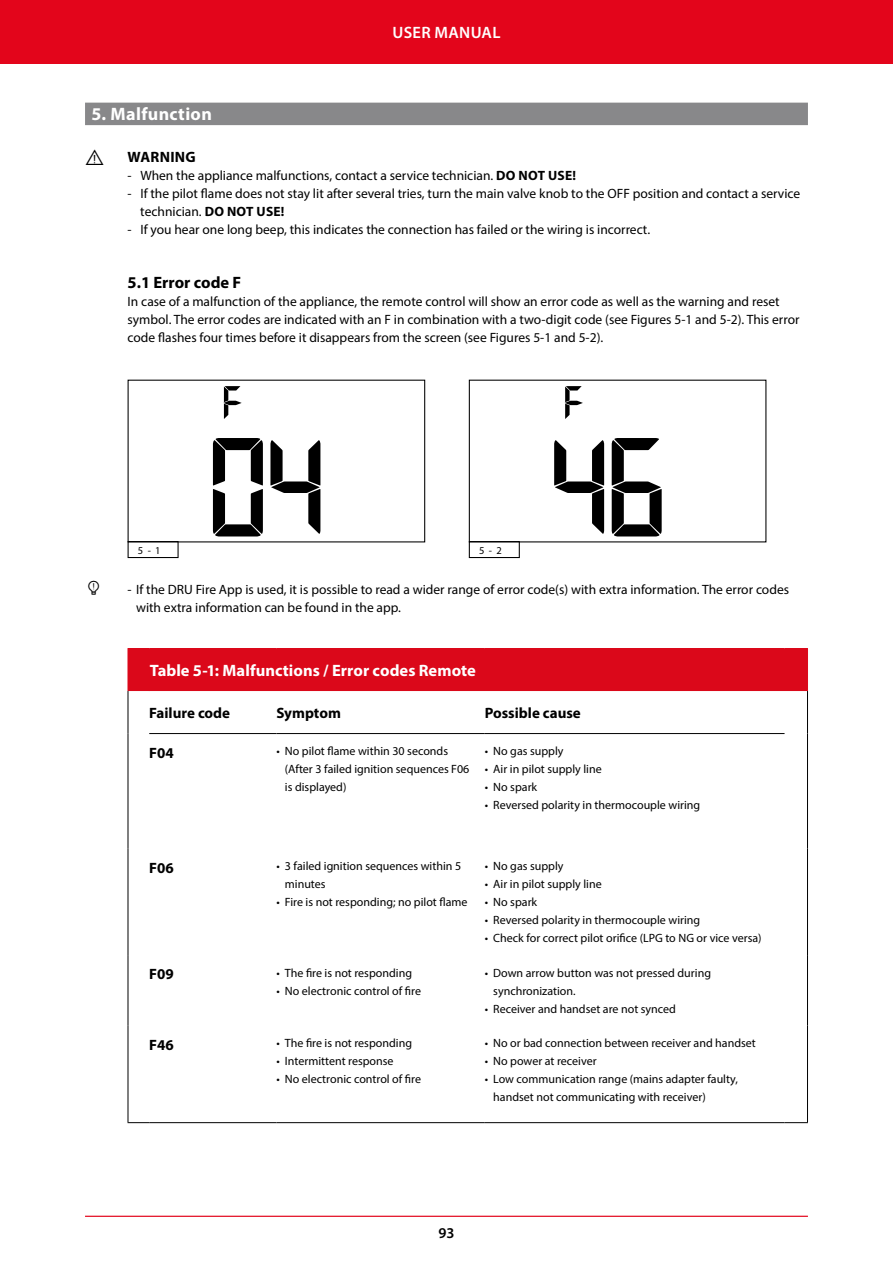
<style>
.page{position:relative;width:893px;height:1263px;background:#fff}
.page>*{position:absolute;margin:0;border:0;box-sizing:border-box;transform-origin:0 0}
.t1{font:700 18px "Myriad Pro";letter-spacing:.02em;color:#fff}
.t2{font:700 16.5px "Myriad Pro";color:#fff}
.t3{font:700 16.5px "Myriad Pro";color:#000}
.t4{font:600 16.5px "Myriad Pro";letter-spacing:.02em;color:#fff}
._1e_kolom{font:700 15px "Myriad Pro";color:#000}
.Danger_Warning_Caution_Notice{font:700 15px "Myriad Pro";letter-spacing:.02em;color:#000}
.t5{font:600 15px "Myriad Pro";color:#000}
.Paragraaf{font:13.5px/18px "Myriad Pro";color:#000}
.Platte_tekst_met_Icoon_Bullits{font:13.5px/18px "Myriad Pro";color:#000}
.Platte_tekst_-_Icoon___Bullits{font:13.5px/18px "Myriad Pro";color:#000}
.t6{font:12px/18px "Myriad Pro";color:#000}
.t7{font:10.5px "Myriad Pro";color:#000}
.s1{font-weight:700}
</style>
<div class="page">
<div style="left:0;top:0;width:893px;height:64px;background:#e3051b"></div>
<hr style="left:85px;top:1216px;width:723px;height:1px;background:#e3051b">
<div style="left:85px;top:103px;width:723px;height:22px;background:#88888a"></div>
<svg style="left:223px;top:386px;width:19px;height:33px"></svg>
<svg style="left:270px;top:440px;width:50px;height:94px"></svg>
<svg style="left:213px;top:438px;width:50px;height:98px"></svg>
<div style="left:128px;top:541px;width:51px;height:17px;border:1px solid #000"></div>
<svg style="left:565px;top:386px;width:18px;height:33px"></svg>
<svg style="left:612px;top:438px;width:50px;height:98px"></svg>
<svg style="left:554px;top:440px;width:50px;height:94px"></svg>
<div style="left:469px;top:541px;width:51px;height:17px;border:1px solid #000"></div>
<div style="left:128px;top:648px;width:680px;height:43px;background:#db081a"></div>
<hr style="left:807px;top:649px;width:1px;height:42px;background:#db081a">
<hr style="left:276px;top:1122px;width:209px;height:1px;background:#000">
<hr style="left:485px;top:1122px;width:299px;height:1px;background:#000">
<hr style="left:149px;top:733px;width:127px;height:1px;background:#000">
<hr style="left:276px;top:733px;width:209px;height:1px;background:#000">
<hr style="left:485px;top:733px;width:299px;height:1px;background:#000">
<hr style="left:128px;top:733px;width:1px;height:115px;background:#000">
<hr style="left:128px;top:848px;width:1px;height:107px;background:#000">
<hr style="left:128px;top:955px;width:1px;height:71px;background:#000">
<hr style="left:128px;top:691px;width:1px;height:42px;background:#000">
<hr style="left:807px;top:691px;width:1px;height:42px;background:#000">
<hr style="left:128px;top:1026px;width:1px;height:96px;background:#000">
<svg style="left:128px;top:1122px;width:21px;height:1px"></svg>
<hr style="left:149px;top:1122px;width:127px;height:1px;background:#000">
<hr style="left:807px;top:733px;width:1px;height:115px;background:#000">
<hr style="left:807px;top:848px;width:1px;height:107px;background:#000">
<hr style="left:807px;top:955px;width:1px;height:71px;background:#000">
<hr style="left:807px;top:1026px;width:1px;height:96px;background:#000">
<svg style="left:784px;top:1122px;width:24px;height:1px"></svg>
<h2 class="t4" style="left:392px;top:22px;width:110px">USER MANUAL</h2>
<p class="t1" style="left:91px;top:102px;width:122px">5. Malfunction</p>
<p class="Danger_Warning_Caution_Notice" style="left:128px;top:147px;width:70px">WARNING</p>
<p class="Platte_tekst_met_Icoon_Bullits" style="left:128px;top:166px;width:450px">- When the appliance malfunctions, contact a service technician. <span class="s1">DO NOT USE!</span></p>
<p class="Platte_tekst_met_Icoon_Bullits" style="left:140px;top:184px;width:661px;text-indent:-13px">- If the pilot flame does not stay lit after several tries, turn the main valve knob to the OFF position and contact a service technician. <span class="s1">DO NOT USE!</span></p>
<p class="Platte_tekst_met_Icoon_Bullits" style="left:128px;top:220px;width:524px">- If you hear one long beep, this indicates the connection has failed or the wiring is incorrect.</p>
<p class="t3" style="left:128px;top:272px;width:115px">5.1 Error code F</p>
<p class="Paragraaf" style="left:128px;top:292px;width:673px">In case of a malfunction of the appliance, the remote control will show an error code as well as the warning and reset symbol. The error codes are indicated with an F in combination with a two-digit code (see Figures 5-1 and 5-2). This error code flashes four times before it disappears from the screen (see Figures 5-1 and 5-2).</p>
<p class="t7" style="left:138px;top:543px;width:24px">5 - 1</p>
<p class="t7" style="left:479px;top:543px;width:24px">5 - 2</p>
<p class="Platte_tekst_-_Icoon___Bullits" style="left:136px;top:580px;width:654px;text-indent:-8px">- If the DRU Fire App is used, it is possible to read a wider range of error code(s) with extra information. The error codes with extra information can be found in the app.</p>
<p class="t2" style="left:150px;top:660px;width:328px">Table 5-1: Malfunctions / Error codes Remote</p>
<p class="_1e_kolom" style="left:149px;top:703px;width:82px">Failure code</p>
<p class="_1e_kolom" style="left:276px;top:703px;width:66px">Symptom</p>
<p class="_1e_kolom" style="left:485px;top:703px;width:98px">Possible cause</p>
<p class="_1e_kolom" style="left:149px;top:743px;width:26px">F04</p>
<p class="t6" style="left:285px;top:742px;width:186px;text-indent:-9px">• No pilot flame within 30 seconds (After 3 failed ignition sequences F06 is displayed)</p>
<p class="t6" style="left:485px;top:742px;width:80px">• No gas supply</p>
<p class="t6" style="left:485px;top:760px;width:119px">• Air in pilot supply line</p>
<p class="t6" style="left:485px;top:778px;width:54px">• No spark</p>
<p class="t6" style="left:485px;top:796px;width:217px">• Reversed polarity in thermocouple wiring</p>
<p class="_1e_kolom" style="left:149px;top:858px;width:26px">F06</p>
<p class="t6" style="left:285px;top:857px;width:178px;text-indent:-9px">• 3 failed ignition sequences within 5 minutes</p>
<p class="t6" style="left:276px;top:893px;width:193px">• Fire is not responding; no pilot flame</p>
<p class="_1e_kolom" style="left:149px;top:964px;width:26px">F09</p>
<p class="t6" style="left:276px;top:964px;width:137px">• The fire is not responding</p>
<p class="t6" style="left:276px;top:982px;width:146px">• No electronic control of fire</p>
<p class="_1e_kolom" style="left:149px;top:1035px;width:26px">F46</p>
<p class="t6" style="left:276px;top:1034px;width:137px">• The fire is not responding</p>
<p class="t6" style="left:276px;top:1052px;width:119px">• Intermittent response</p>
<p class="t6" style="left:276px;top:1070px;width:146px">• No electronic control of fire</p>
<p class="t6" style="left:485px;top:857px;width:80px">• No gas supply</p>
<p class="t6" style="left:485px;top:875px;width:119px">• Air in pilot supply line</p>
<p class="t6" style="left:485px;top:893px;width:54px">• No spark</p>
<p class="t6" style="left:485px;top:911px;width:217px">• Reversed polarity in thermocouple wiring</p>
<p class="t6" style="left:485px;top:929px;width:278px">• Check for correct pilot orifice (LPG to NG or vice versa)</p>
<p class="t6" style="left:493px;top:964px;width:219px;text-indent:-9px">• Down arrow button was not pressed during synchronization.</p>
<p class="t6" style="left:485px;top:1000px;width:193px">• Receiver and handset are not synced</p>
<p class="t6" style="left:485px;top:1034px;width:273px">• No or bad connection between receiver and handset</p>
<p class="t6" style="left:485px;top:1052px;width:113px">• No power at receiver</p>
<p class="t6" style="left:493px;top:1070px;width:246px;text-indent:-9px">• Low communication range (mains adapter faulty, handset not communicating with receiver)</p>
<p class="t5" style="left:438px;top:1224px;width:18px">93</p>
</div>
